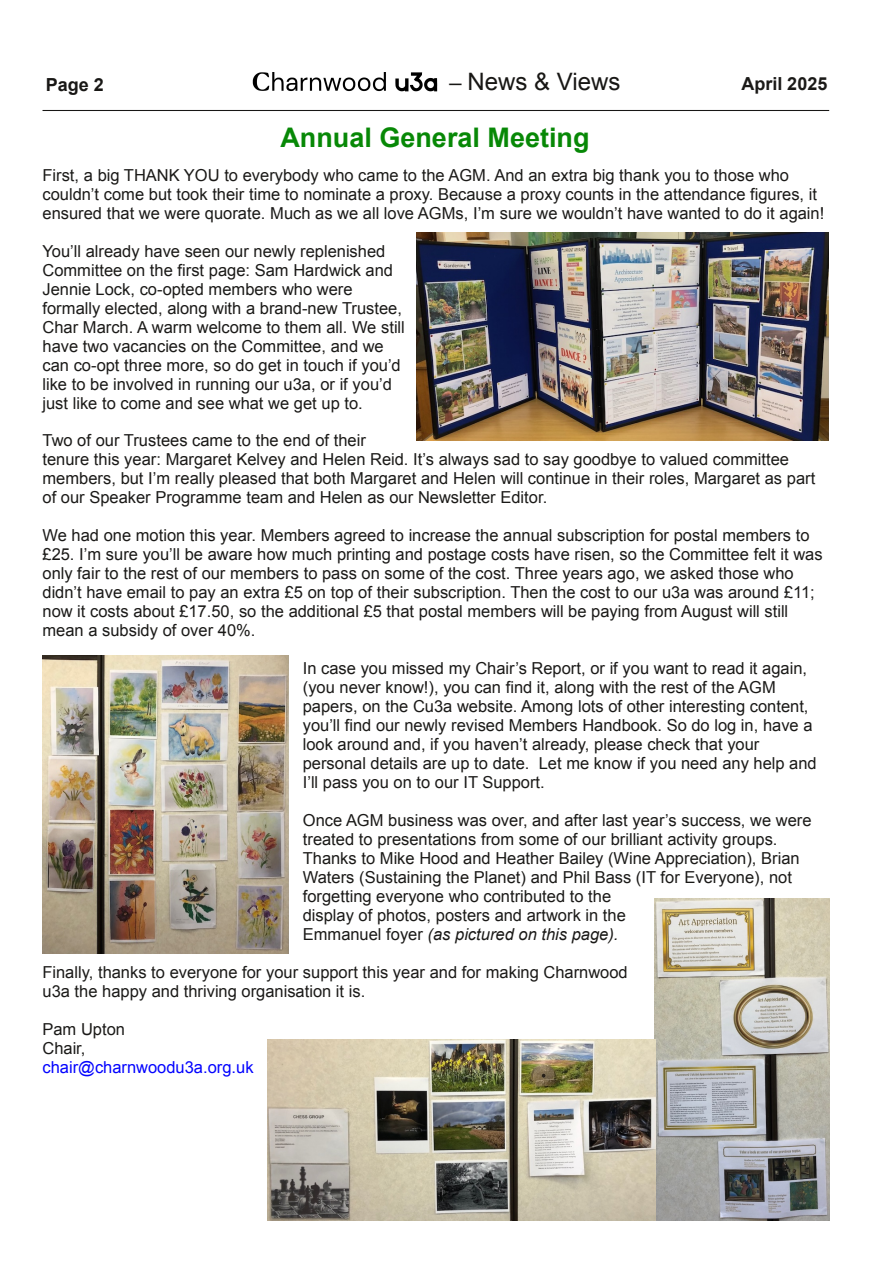
<style>
.page{position:relative;width:893px;height:1263px;background:#fff}
.page>*{position:absolute;margin:0;border:0;box-sizing:border-box;transform-origin:0 0}
.t1{font:700 27px "Arial";color:#058704}
.t2{font:24px "Arial";letter-spacing:.005em;color:#181715}
.t3{font:700 18px "Arial";color:#181715}
.t4{font:16.5px/18.9px "Arial";color:#181715}
.t5{font:16.5px "Arial";color:#00f}
.s1{font-family:"Times New Roman";font-weight:700}
.s2{font-style:italic}
</style>
<div class="page">
<hr style="left:43px;top:110px;width:786px;height:1px;background:#181715">
<img style="left:252px;top:72px;width:186px;height:20px">
<img style="left:417px;top:233px;width:411px;height:208px">
<img style="left:43px;top:656px;width:246px;height:297px">
<img style="left:655px;top:899px;width:174px;height:321px">
<img style="left:267px;top:1039px;width:388px;height:181px">
<p class="t3" style="left:46px;top:75px;width:60px">Page 2</p>
<h2 class="t2" style="left:449px;top:68px;width:173px"><span class="s1">–</span> News &amp; Views</h2>
<p class="t3" style="left:741px;top:74px;width:88px">April 2025</p>
<h1 class="t1" style="left:280px;top:122px;width:310px">Annual General Meeting</h1>
<p class="t4" style="left:43px;top:166px;width:783px">First, a big THANK YOU to everybody who came to the AGM. And an extra big thank you to those who couldn’t come but took their time to nominate a proxy. Because a proxy counts in the attendance figures, it ensured that we were quorate. Much as we all love AGMs, I’m sure we wouldn’t have wanted to do it again!</p>
<p class="t4" style="left:43px;top:242px;width:364px">You’ll already have seen our newly replenished Committee on the first page: Sam Hardwick and Jennie Lock, co-opted members who were formally elected, along with a brand-new Trustee, Char March. A warm welcome to them all. We still have two vacancies on the Committee, and we can co-opt three more, so do get in touch if you’d like to be involved in running our u3a, or if you’d just like to come and see what we get up to.</p>
<p class="t4" style="left:43px;top:431px;width:774px">Two of our Trustees came to the end of their<br>tenure this year: Margaret Kelvey and Helen Reid. It’s always sad to say goodbye to valued committee members, but I’m really pleased that both Margaret and Helen will continue in their roles, Margaret as part of our Speaker Programme team and Helen as our Newsletter Editor.</p>
<p class="t4" style="left:43px;top:526px;width:781px">We had one motion this year. Members agreed to increase the annual subscription for postal members to £25. I’m sure you’ll be aware how much printing and postage costs have risen, so the Committee felt it was only fair to the rest of our members to pass on some of the cost. Three years ago, we asked those who didn’t have email to pay an extra £5 on top of their subscription. Then the cost to our u3a was around £11; now it costs about £17.50, so the additional £5 that postal members will be paying from August will still mean a subsidy of over 40%.</p>
<p class="t4" style="left:303px;top:659px;width:515px">In case you missed my Chair’s Report, or if you want to read it again, (you never know!), you can find it, along with the rest of the AGM papers, on the Cu3a website. Among lots of other interesting content, you’ll find our newly revised Members Handbook. So do log in, have a look around and, if you haven’t already, please check that your personal details are up to date. Let me know if you need any help and I’ll pass you on to our IT Support.</p>
<p class="t4" style="left:303px;top:811px;width:510px">Once AGM business was over, and after last year’s success, we were treated to presentations from some of our brilliant activity groups.<br>Thanks to Mike Hood and Heather Bailey (Wine Appreciation), Brian Waters (Sustaining the Planet) and Phil Bass (IT for Everyone), not forgetting everyone who contributed to the<br>display of photos, posters and artwork in the<br>Emmanuel foyer <span class="s2">(as pictured on this page).</span></p>
<p class="t4" style="left:43px;top:963px;width:587px">Finally, thanks to everyone for your support this year and for making Charnwood u3a the happy and thriving organisation it is.</p>
<p class="t4" style="left:43px;top:1019px;width:84px">Pam Upton<br>Chair,</p>
<p class="t5" style="left:43px;top:1058px;width:213px">chair@charnwoodu3a.org.uk</p>
</div>
